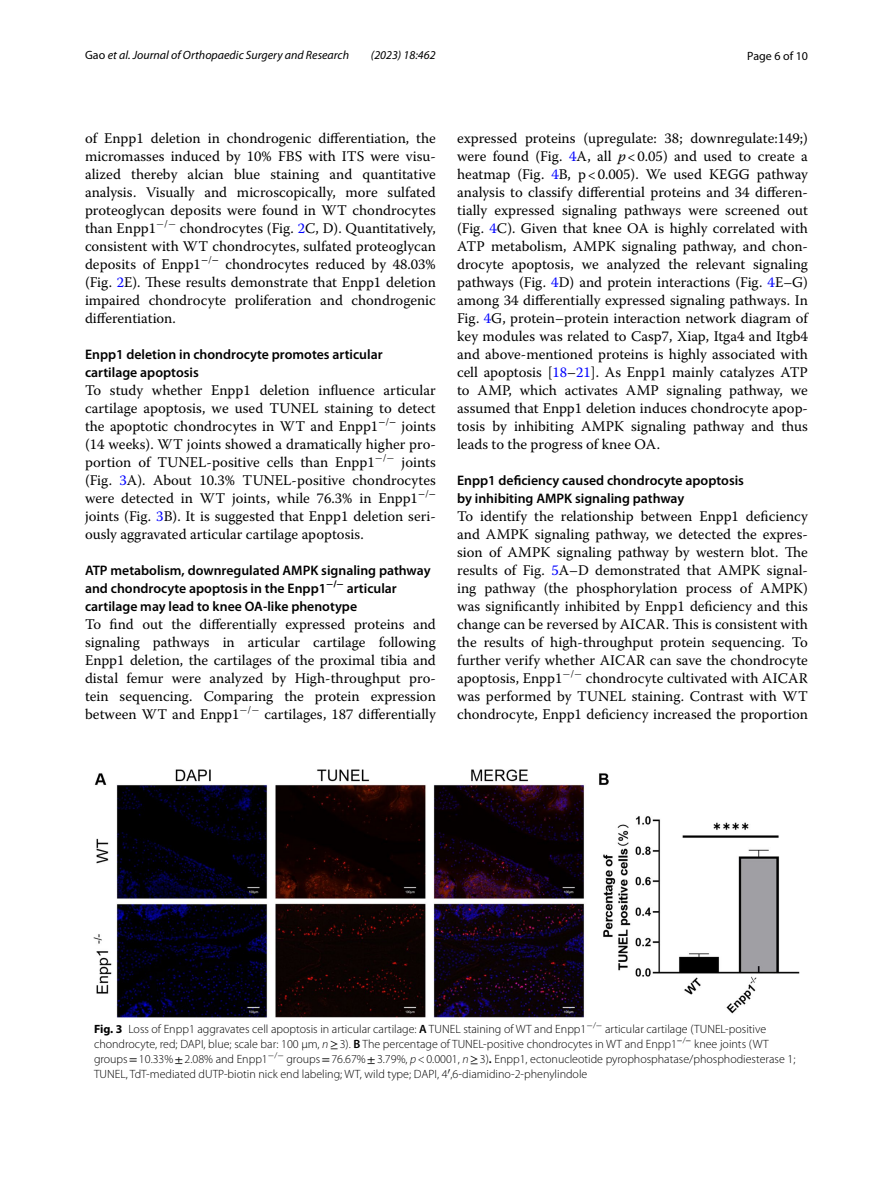
<style>
.page{position:relative;width:893px;height:1187px;background:#fff}
.page>*{position:absolute;margin:0;border:0;box-sizing:border-box;transform-origin:0 0}
.t1{font:14.7px/18px "Warnock Pro";color:#000;text-align:justify}
.t2{font:600 13.8px/18px "Myriad Pro";color:#000}
.t3{font:300 12px/15px "Myriad Pro";color:#000}
.t4{font:italic 12px "Myriad Pro";color:#000}
.t5{font:12px "Myriad Pro";color:#000}
.s1{font-style:normal}
.s2{color:#00f}
.s3{font-style:italic}
.s4{font-weight:700}
.s5{font-weight:600}
.s6{font-family:"STIX";font-weight:400}
</style>
<div class="page">
<img style="left:94px;top:769px;width:705px;height:248px">
<p class="t4" style="left:85px;top:48px;width:266px"><span class="s1">Gao</span> et al. Journal of Orthopaedic Surgery and Research</p>
<p class="t4" style="left:371px;top:48px;width:66px">(2023) 18:462</p>
<p class="t5" style="left:747px;top:48px;width:62px">Page 6 of 10</p>
<p class="t1" style="left:85px;top:128px;width:352px">of Enpp1 deletion in chondrogenic differentiation, the micromasses induced by 10% FBS with ITS were visu&shy;alized thereby alcian blue staining and quantitative analysis. Visually and microscopically, more sulfated proteoglycan deposits were found in WT chondrocytes than Enpp1<sup>−</sup><sup>/</sup><sup>−</sup> chondrocytes (Fig. <span class="s2">2</span>C, D). Quantitatively, consistent with WT chondrocytes, sulfated proteoglycan deposits of Enpp1<sup>−</sup><sup>/</sup><sup>−</sup> chondrocytes reduced by 48.03% (Fig. <span class="s2">2</span>E). These results demonstrate that Enpp1 deletion impaired chondrocyte proliferation and chondrogenic differentiation.</p>
<p class="t2" style="left:85px;top:345px;width:299px">Enpp1 deletion in chondrocyte promotes articular cartilage apoptosis</p>
<p class="t1" style="left:85px;top:380px;width:352px">To study whether Enpp1 deletion influence articular cartilage apoptosis, we used TUNEL staining to detect the apoptotic chondrocytes in WT and Enpp1<sup>−</sup><sup>/</sup><sup>−</sup> joints (14 weeks). WT joints showed a dramatically higher pro&shy;portion of TUNEL-positive cells than Enpp1<sup>−</sup><sup>/</sup><sup>−</sup> joints (Fig. <span class="s2">3</span>A). About 10.3% TUNEL-positive chondrocytes were detected in WT joints, while 76.3% in Enpp1<sup>−</sup><sup>/</sup><sup>− </sup>joints (Fig. <span class="s2">3</span>B). It is suggested that Enpp1 deletion seri&shy;ously aggravated articular cartilage apoptosis.</p>
<p class="t2" style="left:85px;top:561px;width:347px">ATP metabolism, downregulated AMPK signaling pathway and chondrocyte apoptosis in the Enpp1<sup>−</sup><sup>/</sup><sup>−</sup> articular cartilage may lead to knee OA‑like phenotype</p>
<p class="t1" style="left:85px;top:614px;width:352px">To find out the differentially expressed proteins and signaling pathways in articular cartilage following Enpp1 deletion, the cartilages of the proximal tibia and distal femur were analyzed by High-throughput pro&shy;tein sequencing. Comparing the protein expression between WT and Enpp1<sup>−</sup><sup>/</sup><sup>−</sup> cartilages, 187 differentially</p>
<p class="t1" style="left:457px;top:128px;width:352px">expressed proteins (upregulate: 38; downregulate:149;) were found (Fig. <span class="s2">4</span>A, all <span class="s3">p</span>&lt;0.05) and used to create a heatmap (Fig. <span class="s2">4</span>B, p&lt;0.005). We used KEGG pathway analysis to classify differential proteins and 34 differen&shy;tially expressed signaling pathways were screened out (Fig. <span class="s2">4</span>C). Given that knee OA is highly correlated with ATP metabolism, AMPK signaling pathway, and chon&shy;drocyte apoptosis, we analyzed the relevant signaling pathways (Fig. <span class="s2">4</span>D) and protein interactions (Fig. <span class="s2">4</span>E–G) among 34 differentially expressed signaling pathways. In Fig. <span class="s2">4</span>G, protein–protein interaction network diagram of key modules was related to Casp7, Xiap, Itga4 and Itgb4 and above-mentioned proteins is highly associated with cell apoptosis [<span class="s2">18</span>–<span class="s2">21</span>]. As Enpp1 mainly catalyzes ATP to AMP, which activates AMP signaling pathway, we assumed that Enpp1 deletion induces chondrocyte apop&shy;tosis by inhibiting AMPK signaling pathway and thus leads to the progress of knee OA.</p>
<p class="t2" style="left:457px;top:471px;width:288px">Enpp1 deficiency caused chondrocyte apoptosis by inhibiting AMPK signaling pathway</p>
<p class="t1" style="left:457px;top:506px;width:352px">To identify the relationship between Enpp1 deficiency and AMPK signaling pathway, we detected the expres&shy;sion of AMPK signaling pathway by western blot. The results of Fig. <span class="s2">5</span>A–D demonstrated that AMPK signal&shy;ing pathway (the phosphorylation process of AMPK) was significantly inhibited by Enpp1 deficiency and this change can be reversed by AICAR. This is consistent with the results of high-throughput protein sequencing. To further verify whether AICAR can save the chondrocyte apoptosis, Enpp1<sup>−</sup><sup>/</sup><sup>−</sup> chondrocyte cultivated with AICAR was performed by TUNEL staining. Contrast with WT chondrocyte, Enpp1 deficiency increased the proportion</p>
<p class="t3" style="left:94px;top:1021px;width:703px"><span class="s4">Fig. 3</span> Loss of Enpp1 aggravates cell apoptosis in articular cartilage: <span class="s5">A</span> TUNEL staining of WT and Enpp1<sup>−</sup><sup>/</sup><sup>−</sup> articular cartilage (TUNEL-positive chondrocyte, red; DAPI, blue; scale bar: 100 µm, <span class="s3">n</span><span class="s6">≥</span>3). <span class="s5">B</span> The percentage of TUNEL-positive chondrocytes in WT and Enpp1<sup>−</sup><sup>/</sup><sup>−</sup> knee joints (WT groups<span class="s6">=</span>10.33%<span class="s6">±</span>2.08% and Enpp1<sup>−</sup><sup>/</sup><sup>−</sup> groups<span class="s6">=</span>76.67%<span class="s6">±</span>3.79%, <span class="s3">p</span>&lt;0.0001, <span class="s3">n</span><span class="s6">≥</span>3)<span class="s5">.</span> Enpp1, ectonucleotide pyrophosphatase/phosphodiesterase 1; TUNEL, TdT-mediated dUTP-biotin nick end labeling; WT, wild type; DAPI, 4 ,6-diamidino-2-phenylindole</p>
</div>
